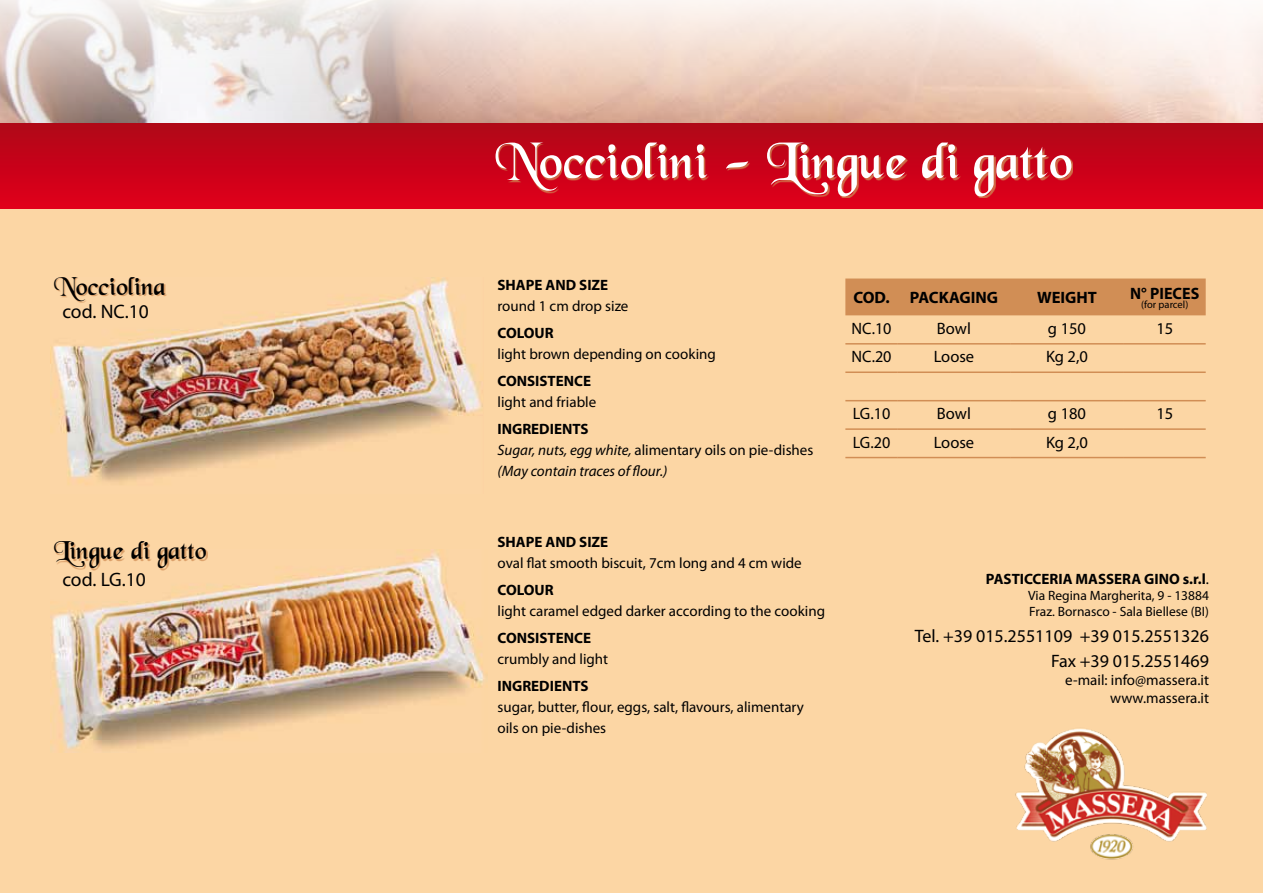
<style>
.page{position:relative;width:1263px;height:893px;background:#fff}
.page>*{position:absolute;margin:0;border:0;box-sizing:border-box;transform-origin:0 0}
.t1{font:54px "Black Chancery";color:#fff}
.t2{font:27px "Black Chancery";color:#000}
.t3{font:19.5px "Myriad Pro";color:#000}
.t4{font:18px/25.5px "Myriad Pro";color:#000;text-align:right}
.t5{font:16.5px "Myriad Pro";color:#000}
.t6{font:700 16.5px "Myriad Pro";color:#000}
.t7{font:15px/18px "Myriad Pro";color:#000;text-align:right}
.t8{font:700 15px "Myriad Pro";color:#000}
.t9{font:italic 15px/21px "Myriad Pro";color:#000}
.t10{font:13.5px/16.2px "Myriad Pro";color:#000}
.t11{font:10.5px "Myriad Pro";color:#000}
.s1{font-weight:700;font-style:normal}
.s2{font-style:normal}
.s3{font-weight:400}
</style>
<div class="page">
<div style="left:0;top:137px;width:1263px;height:756px;background:#fcd6a4"></div>
<img style="left:1015px;top:728px;width:192px;height:132px">
<svg style="left:0;top:0;width:1263px;height:123px"></svg>
<div style="left:0;top:123px;width:1263px;height:85px;background:linear-gradient(to bottom,#af0717,#e1001a)"></div>
<img style="left:51px;top:278px;width:432px;height:205px">
<img style="left:51px;top:549px;width:434px;height:203px">
<div style="left:497px;top:144px;width:576px;height:54px;background:#d18e55;opacity:.75"></div>
<div style="left:56px;top:279px;width:111px;height:24px;background:#d18e55;opacity:.75"></div>
<div style="left:56px;top:543px;width:152px;height:27px;background:#d18e55;opacity:.75"></div>
<div style="left:845px;top:279px;width:361px;height:36px;background:#d18e55"></div>
<hr style="left:845px;top:343px;width:53px;height:2px;background:#d18e55">
<hr style="left:898px;top:343px;width:112px;height:2px;background:#d18e55">
<hr style="left:1010px;top:343px;width:114px;height:2px;background:#d18e55">
<hr style="left:1124px;top:343px;width:82px;height:2px;background:#d18e55">
<hr style="left:845px;top:371px;width:53px;height:2px;background:#d18e55">
<hr style="left:898px;top:371px;width:112px;height:2px;background:#d18e55">
<hr style="left:1010px;top:371px;width:114px;height:2px;background:#d18e55">
<hr style="left:1124px;top:371px;width:82px;height:2px;background:#d18e55">
<hr style="left:845px;top:400px;width:53px;height:1px;background:#d18e55">
<hr style="left:898px;top:400px;width:112px;height:1px;background:#d18e55">
<hr style="left:1010px;top:400px;width:114px;height:1px;background:#d18e55">
<hr style="left:1124px;top:400px;width:82px;height:1px;background:#d18e55">
<hr style="left:845px;top:428px;width:53px;height:2px;background:#d18e55">
<hr style="left:898px;top:428px;width:112px;height:2px;background:#d18e55">
<hr style="left:1010px;top:428px;width:114px;height:2px;background:#d18e55">
<hr style="left:1124px;top:428px;width:82px;height:2px;background:#d18e55">
<hr style="left:845px;top:457px;width:53px;height:1px;background:#d18e55">
<hr style="left:898px;top:457px;width:112px;height:1px;background:#d18e55">
<hr style="left:1010px;top:457px;width:114px;height:1px;background:#d18e55">
<hr style="left:1124px;top:457px;width:82px;height:1px;background:#d18e55">
<h1 class="t1" style="left:495px;top:142px;width:579px">Nocciolini - Lingue di gatto</h1>
<h2 class="t2" style="left:54px;top:277px;width:113px">Nocciolina</h2>
<h3 class="t3" style="left:62px;top:299px;width:88px">cod. NC.10</h3>
<p class="t8" style="left:497px;top:275px;width:112px">SHAPE AND SIZE</p>
<p class="t7" style="left:497px;top:296px;width:132px">round 1 cm drop size</p>
<p class="t8" style="left:497px;top:323px;width:58px">COLOUR</p>
<p class="t7" style="left:497px;top:344px;width:220px">light brown depending on cooking</p>
<p class="t8" style="left:497px;top:371px;width:95px">CONSISTENCE</p>
<p class="t7" style="left:497px;top:392px;width:100px">light and friable</p>
<p class="t9" style="left:497px;top:418px;width:317px"><span class="s1">INGREDIENTS<br></span>Sugar, nuts, egg white, <span class="s2">alimentary oils on pie-dishes </span>(May contain traces of flour.)</p>
<p class="t6" style="left:853px;top:287px;width:146px">COD. PACKAGING</p>
<p class="t6" style="left:1037px;top:287px;width:61px">WEIGHT</p>
<p class="t6" style="left:1130px;top:282px;width:71px">N° PIECES</p>
<p class="t11" style="left:1141px;top:298px;width:49px">(for parcel)</p>
<p class="t5" style="left:852px;top:318px;width:41px">NC.10</p>
<p class="t5" style="left:937px;top:318px;width:35px">Bowl</p>
<p class="t5" style="left:1048px;top:318px;width:40px">g 150</p>
<p class="t5" style="left:1156px;top:318px;width:18px">15</p>
<p class="t5" style="left:852px;top:346px;width:41px">NC.20</p>
<p class="t5" style="left:934px;top:346px;width:42px">Loose</p>
<p class="t5" style="left:1046px;top:346px;width:43px">Kg 2,0</p>
<p class="t5" style="left:853px;top:403px;width:39px">LG.10</p>
<p class="t5" style="left:937px;top:403px;width:35px">Bowl</p>
<p class="t5" style="left:1048px;top:403px;width:40px">g 180</p>
<p class="t5" style="left:1156px;top:403px;width:18px">15</p>
<p class="t5" style="left:853px;top:432px;width:39px">LG.20</p>
<p class="t5" style="left:934px;top:432px;width:42px">Loose</p>
<p class="t5" style="left:1046px;top:432px;width:43px">Kg 2,0</p>
<h2 class="t2" style="left:54px;top:541px;width:155px">Lingue di gatto</h2>
<h3 class="t3" style="left:62px;top:567px;width:85px">cod. LG.10</h3>
<p class="t8" style="left:497px;top:532px;width:112px">SHAPE AND SIZE</p>
<p class="t7" style="left:497px;top:554px;width:306px">oval flat smooth biscuit, 7cm long and 4 cm wide</p>
<p class="t8" style="left:497px;top:580px;width:58px">COLOUR</p>
<p class="t7" style="left:497px;top:602px;width:329px">light caramel edged darker according to the cooking</p>
<p class="t8" style="left:497px;top:628px;width:95px">CONSISTENCE</p>
<p class="t7" style="left:497px;top:650px;width:112px">crumbly and light</p>
<p class="t8" style="left:497px;top:676px;width:93px">INGREDIENTS</p>
<p class="t7" style="left:497px;top:696px;width:308px;line-height:21px;text-align:left">sugar, butter, flour, eggs, salt, flavours, alimentary oils on pie-dishes</p>
<p class="t8" style="left:986px;top:569px;width:225px">PASTICCERIA MASSERA GINO s.r.l<span class="s3">.</span></p>
<p class="t10" style="left:1028px;top:587px;width:182px">Via Regina Margherita, 9 - 13884<br>Fraz. Bornasco - Sala Biellese (BI)</p>
<p class="t4" style="left:915px;top:623px;width:296px">Tel. +39 015.2551109 +39 015.2551326<br>Fax +39 015.2551469</p>
<p class="t7" style="left:1065px;top:671px;width:145px">e-mail: info@massera.it www.massera.it</p>
</div>
